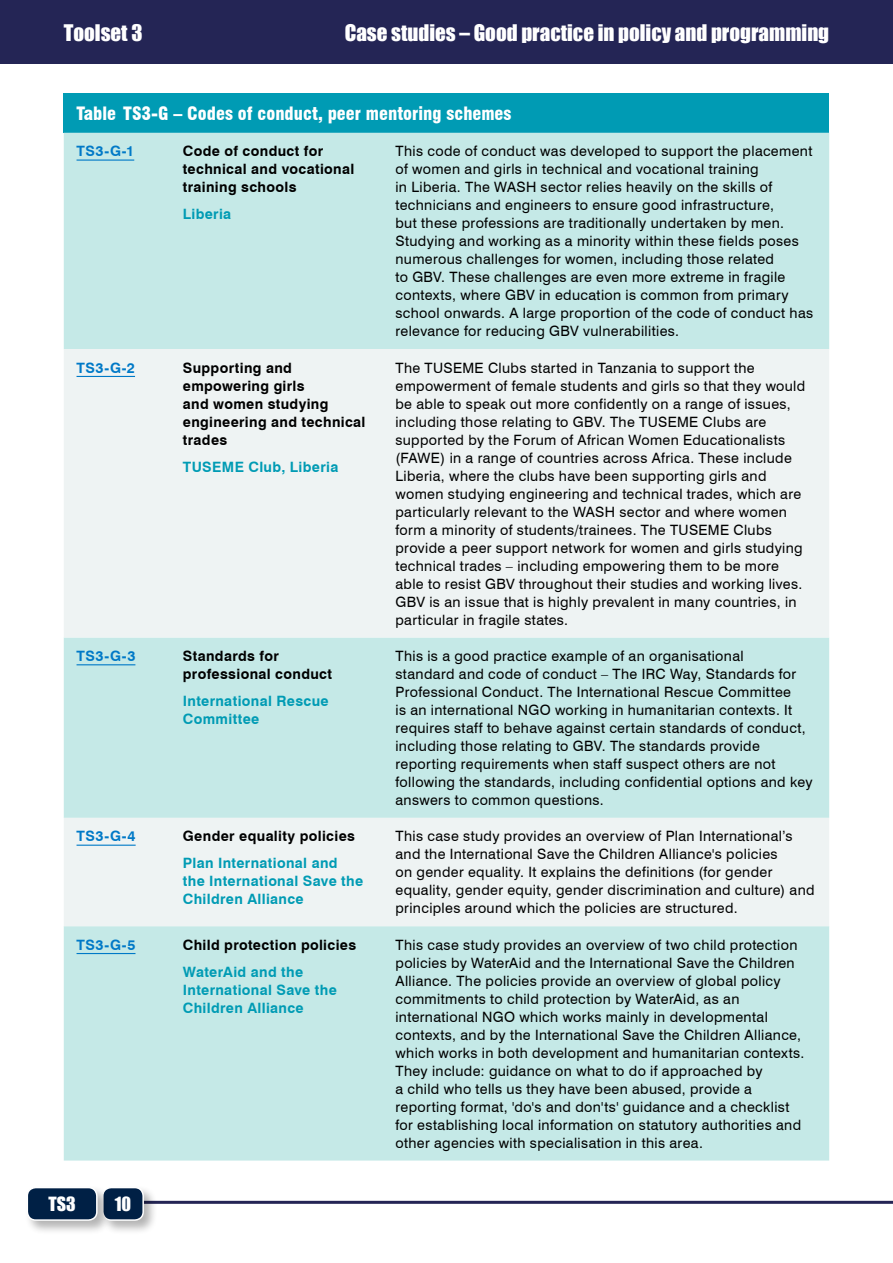
<style>
.page{position:relative;width:893px;height:1263px;background:#fff}
.page>*{position:absolute;margin:0;border:0;box-sizing:border-box;transform-origin:0 0}
.t1{font:21px "Impact";color:#fff}
.t2{font:900 condensed 18px "Swiss 721 BT";color:#fff}
.t3{font:18px "Impact";color:#fff}
.t4{font:14.25px/18px "Swiss 721 BT";letter-spacing:.025em;color:#000}
.t5{font:700 14.25px/18px "Swiss 721 BT";letter-spacing:.025em;color:#000}
.t6{font:700 14.25px/18px "Swiss 721 BT";letter-spacing:.025em;color:#009bb4}
.t7{font:700 14.25px "Swiss 721 BT";letter-spacing:.035em;color:#0079c7}
</style>
<div class="page">
<div style="left:0;top:0;width:893px;height:64px;background:#242555"></div>
<hr style="left:136px;top:1201px;width:757px;height:3px;background:#242555">
<div style="left:100px;top:1185px;width:58px;height:50px;background:#000;opacity:.3"></div>
<div style="left:103px;top:1187px;width:40px;height:33px;background:#002045;border-radius:9px"></div>
<div style="left:102px;top:1187px;width:42px;height:34px;border:2px solid #fff;border-radius:9px"></div>
<div style="left:24px;top:1185px;width:88px;height:50px;background:#000;opacity:.3"></div>
<div style="left:27px;top:1187px;width:70px;height:33px;background:#002045;border-radius:9px"></div>
<div style="left:27px;top:1187px;width:71px;height:34px;border:2px solid #fff;border-radius:9px"></div>
<div style="left:64px;top:94px;width:765px;height:39px;background:#009bb4"></div>
<div style="left:64px;top:133px;width:765px;height:1027px;background:#c5e9e7"></div>
<svg style="left:64px;top:349px;width:765px;height:577px;background:#e1efef"></svg>
<hr style="left:77px;top:160px;width:57px;height:1px;background:#0079c7">
<hr style="left:77px;top:376px;width:58px;height:1px;background:#0079c7">
<hr style="left:77px;top:664px;width:58px;height:1px;background:#0079c7">
<hr style="left:77px;top:845px;width:59px;height:1px;background:#0079c7">
<hr style="left:77px;top:953px;width:58px;height:1px;background:#0079c7">
<h1 class="t1" style="left:64px;top:17px;width:80px">Toolset 3</h1>
<h1 class="t1" style="left:345px;top:17px;width:486px">Case studies – Good practice in policy and programming</h1>
<p class="t2" style="left:77px;top:103px;width:436px">Table TS3-G – Codes of conduct, peer mentoring schemes</p>
<p class="t7" style="left:77px;top:143px;width:59px">TS3-G-1</p>
<p class="t5" style="left:183px;top:142px;width:173px">Code of conduct for technical and vocational training schools</p>
<p class="t6" style="left:183px;top:205px;width:50px">Liberia</p>
<p class="t4" style="left:395px;top:142px;width:419px">This code of conduct was developed to support the placement of women and girls in technical and vocational training<br>in Liberia. The WASH sector relies heavily on the skills of technicians and engineers to ensure good infrastructure,<br>but these professions are traditionally undertaken by men.<br>Studying and working as a minority within these fields poses numerous challenges for women, including those related<br>to GBV. These challenges are even more extreme in fragile contexts, where GBV in education is common from primary school onwards. A large proportion of the code of conduct has relevance for reducing GBV vulnerabilities.</p>
<p class="t7" style="left:77px;top:359px;width:60px">TS3-G-2</p>
<p class="t5" style="left:183px;top:358px;width:184px">Supporting and empowering girls<br>and women studying engineering and technical trades</p>
<p class="t6" style="left:183px;top:457px;width:157px">TUSEME Club, Liberia</p>
<p class="t4" style="left:395px;top:358px;width:411px">The TUSEME Clubs started in Tanzania to support the empowerment of female students and girls so that they would be able to speak out more confidently on a range of issues, including those relating to GBV. The TUSEME Clubs are supported by the Forum of African Women Educationalists (FAWE) in a range of countries across Africa. These include Liberia, where the clubs have been supporting girls and women studying engineering and technical trades, which are particularly relevant to the WASH sector and where women form a minority of students/trainees. The TUSEME Clubs provide a peer support network for women and girls studying technical trades – including empowering them to be more able to resist GBV throughout their studies and working lives.<br>GBV is an issue that is highly prevalent in many countries, in particular in fragile states.</p>
<p class="t7" style="left:77px;top:647px;width:60px">TS3-G-3</p>
<p class="t5" style="left:183px;top:647px;width:151px">Standards for professional conduct</p>
<p class="t6" style="left:183px;top:692px;width:147px">International Rescue<br>Committee</p>
<p class="t4" style="left:395px;top:647px;width:419px">This is a good practice example of an organisational<br>standard and code of conduct – The IRC Way, Standards for Professional Conduct. The International Rescue Committee<br>is an international NGO working in humanitarian contexts. It requires staff to behave against certain standards of conduct, including those relating to GBV. The standards provide reporting requirements when staff suspect others are not following the standards, including confidential options and key answers to common questions.</p>
<p class="t7" style="left:77px;top:828px;width:61px">TS3-G-4</p>
<p class="t5" style="left:183px;top:827px;width:174px">Gender equality policies</p>
<p class="t6" style="left:183px;top:854px;width:182px">Plan International and<br>the International Save the<br>Children Alliance</p>
<p class="t4" style="left:395px;top:827px;width:421px">This case study provides an overview of Plan International’s and the International Save the Children Alliance's policies<br>on gender equality. It explains the definitions (for gender equality, gender equity, gender discrimination and culture) and principles around which the policies are structured.</p>
<p class="t7" style="left:77px;top:936px;width:60px">TS3-G-5</p>
<p class="t5" style="left:183px;top:935px;width:175px">Child protection policies</p>
<p class="t6" style="left:183px;top:962px;width:155px">WaterAid and the<br>International Save the<br>Children Alliance</p>
<p class="t4" style="left:395px;top:935px;width:410px">This case study provides an overview of two child protection policies by WaterAid and the International Save the Children Alliance. The policies provide an overview of global policy commitments to child protection by WaterAid, as an international NGO which works mainly in developmental contexts, and by the International Save the Children Alliance, which works in both development and humanitarian contexts.<br>They include: guidance on what to do if approached by<br>a child who tells us they have been abused, provide a reporting format, 'do's and don'ts' guidance and a checklist for establishing local information on statutory authorities and other agencies with specialisation in this area.</p>
<p class="t3" style="left:49px;top:1190px;width:29px">TS3</p>
<p class="t3" style="left:115px;top:1190px;width:18px">10</p>
</div>
